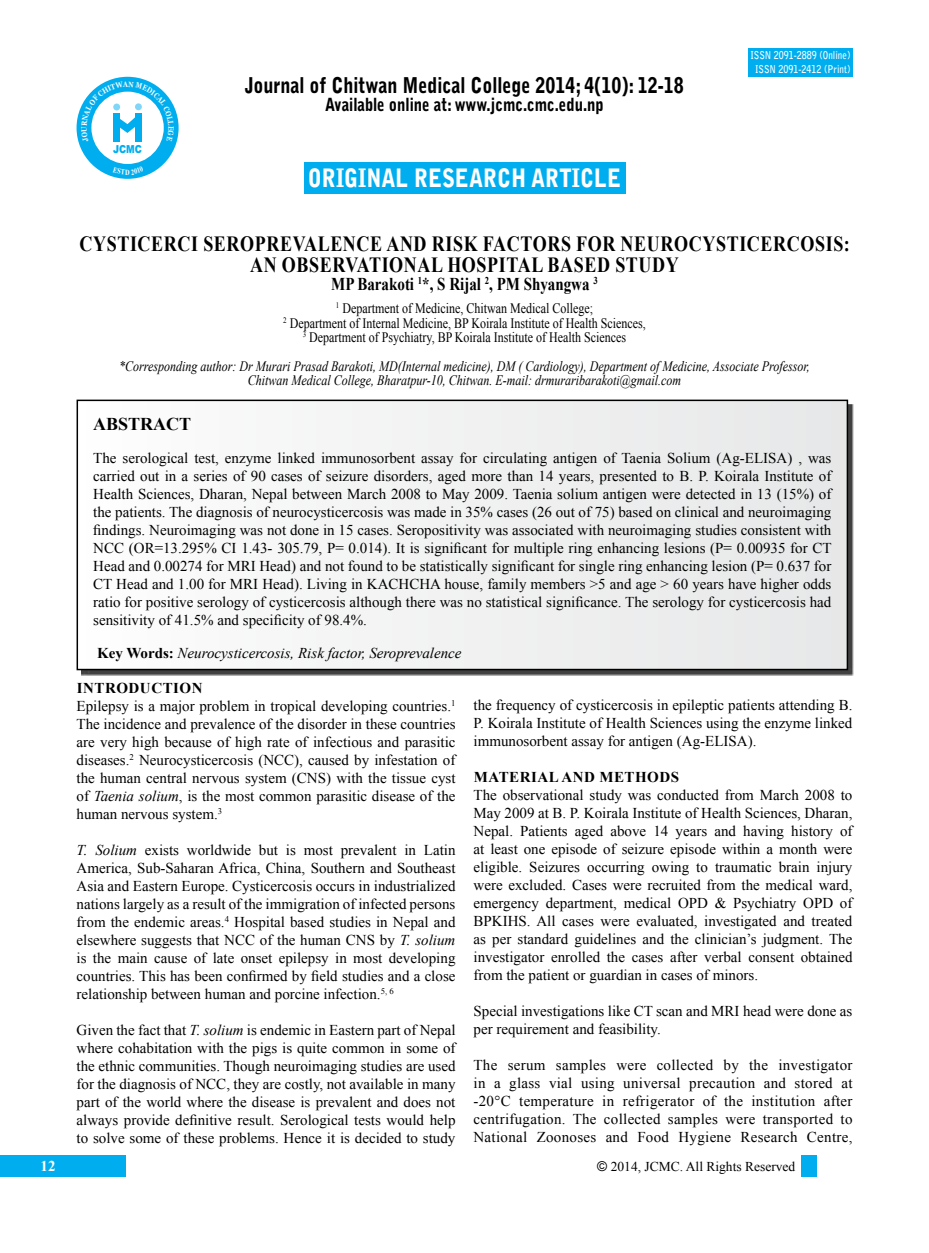
<style>
.page{position:relative;width:929px;height:1253px;background:#fff}
.page>*{position:absolute;margin:0;border:0;box-sizing:border-box;transform-origin:0 0}
.t1{font:900 25.2px "Bell Gothic Std";color:#fff;scale:.83 1}
.t2{font:700 21.6px/21.6px "Times New Roman";letter-spacing:.035em;color:#000;text-align:center;scale:.83 1}
.t3{font:900 21.6px "Bell Gothic Std";color:#000;scale:.83 1}
.t4{font:900 18px "Bell Gothic Std";color:#000;scale:.83 1}
.t5{font:700 18px "Times New Roman";color:#000;scale:.83 1}
.t6{font:700 18px "Times New Roman";color:#000}
.t7{font:15px/18px "Times New Roman";color:#000;text-align:justify}
.t8{font:italic 15px "Times New Roman";color:#000}
.t9{font:700 15px "Times New Roman";letter-spacing:.035em;color:#000}
.t10{font:700 15px "Times New Roman";color:#fff}
.t11{font:italic 14.4px/14.4px "Times New Roman";color:#000;text-align:center;scale:.83 1}
.t12{font:14.4px/14.4px "Times New Roman";color:#000;text-align:center;scale:.83 1}
.t13{font:13.5px "Times New Roman";color:#000}
.t14{font:900 10.95px "Arial";color:#00aeef;scale:.83 1}
.t15{font:700 10.8px/13.5px "Bell Gothic Std";color:#fff;text-align:center;scale:.83 1}
.t16{font:700 7.8px "Times New Roman";color:#fff;scale:.83 1}
.s1{font-weight:700;font-style:normal}
.s2{font-weight:700}
.s3{font-style:italic}
.s4{font-family:"Arial"}
</style>
<div class="page">
<div style="left:801px;top:1155px;width:15px;height:21px;background:#00aeef"></div>
<div style="left:0;top:1155px;width:126px;height:21px;background:#00aeef"></div>
<div style="left:81px;top:404px;width:773px;height:272px;background:#000;opacity:.75"></div>
<div style="left:77px;top:400px;width:770px;height:269px;background:#f1f2f2"></div>
<div style="left:77px;top:400px;width:771px;height:270px;border:2px solid #000"></div>
<div style="left:304px;top:162px;width:321px;height:32px;background:#00aeef"></div>
<div style="left:748px;top:48px;width:104px;height:29px;background:#00aeef"></div>
<div style="left:77px;top:77px;width:102px;height:102px;background:#00aeef;border-radius:50%"></div>
<div style="left:91px;top:92px;width:73px;height:72px;background:#fff;border-radius:50%"></div>
<svg style="left:81px;top:81px;width:93px;height:61px"></svg>
<p class="t14" style="left:113px;top:141px;width:36px">JCMC</p>
<p class="t16" style="left:125px;top:167px;width:7px">D</p>
<h2 class="t3" style="left:245px;top:73px;width:530px">Journal of Chitwan Medical College 2014; 4(10): 12-18</h2>
<p class="t4" style="left:325px;top:94px;width:337px">Available online at: www.jcmc.cmc.edu.np</p>
<h1 class="t1" style="left:308px;top:163px;width:285px">ORIGINAL RESEARCH ARTI</h1>
<h1 class="t1" style="left:580px;top:163px;width:51px">CLE</h1>
<p class="t15" style="left:750px;top:49px;width:122px">ISSN 2091-2889 (Online)<br>ISSN 2091-2412 (Print)</p>
<h2 class="t2" style="left:79px;top:232px;width:929px">CYSTICERCI SEROPREVALENCE AND RISK FACTORS FOR NEUROCYSTICERCOSIS:<br>AN OBSERVATIONAL HOSPITAL BASED STUDY</h2>
<p class="t5" style="left:331px;top:271px;width:323px">MP BARAKOTI <sup>1</sup>*, S RIJAL <sup>2</sup>, PM SHYANGWA <sup>3</sup></p>
<p class="t12" style="left:283px;top:301px;width:438px"><sup>1</sup> Department of Medicine, Chitwan Medical College;<br><sup>2</sup> Department of Internal Medicine, BP Koirala Institute of Health Sciences,<br><sup>3</sup> Department of Psychiatry, BP Koirala Institute of Health Sciences</p>
<p class="t11" style="left:119px;top:358px;width:833px">*Corresponding author: Dr Murari Prasad Barakoti, MD(Internal medicine), DM ( Cardiology), Department of Medicine, Associate Professor,<br>Chitwan Medical College, Bharatpur-10, Chitwan. E-mail: drmuraribarakoti@gmail.com</p>
<p class="t6" style="left:93px;top:411px;width:98px">ABSTRACT</p>
<p class="t7" style="left:93px;top:448px;width:740px">The serological test, enzyme linked immunosorbent assay for circulating antigen of Taenia Solium (Ag-ELISA) , was carried out in a series of 90 cases of seizure disorders, aged more than 14 years, presented to B. P. Koirala Institute of Health Sciences, Dharan, Nepal between March 2008 to May 2009. Taenia solium antigen were detected in 13 (15%) of the patients. The diagnosis of neurocysticercosis was made in 35% cases (26 out of 75) based on clinical and neuroimaging findings. Neuroimaging was not done in 15 cases. Seropositivity was associated with neuroimaging studies consistent with NCC (OR=13.295% CI 1.43- 305.79, P= 0.014). It is significant for multiple ring enhancing lesions (P= 0.00935 for CT Head and 0.00274 for MRI Head) and not found to be statistically significant for single ring enhancing lesion (P= 0.637 for CT Head and 1.00 for MRI Head). Living in KACHCHA house, family members &gt;5 and age &gt; 60 years have higher odds ratio for positive serology of cysticercosis although there was no statistical significance. The serology for cysticercosis had sensitivity of 41.5% and specificity of 98.4%.</p>
<p class="t8" style="left:97px;top:642px;width:366px"><span class="s1">KEY WORDS:</span> Neurocysticercosis, Risk factor, Seroprevalence</p>
<p class="t7" style="left:77px;top:678px;width:380px;text-align:left"><span class="s2">INTRODUC TION<br></span>Epilepsy is a major problem in tropical developing countries.<sup>1<br></sup>The incidence and prevalence of the disorder in these countries are very high because of high rate of infectious and parasitic diseases.<sup>2</sup> Neurocysticercosis (NCC), caused by infestation of the human central nervous system (CNS) with the tissue cyst of <span class="s3">Taenia solium</span>, is the most common parasitic disease of the human nervous system.<sup>3</sup></p>
<p class="t7" style="left:77px;top:840px;width:380px"><span class="s3">T. Solium</span> exists worldwide but is most prevalent in Latin America, Sub-Saharan Africa, China, Southern and Southeast Asia and Eastern Europe. Cysticercosis occurs in industrialized nations largely as a result of the immigration of infected persons from the endemic areas.<sup>4</sup> Hospital based studies in Nepal and elsewhere suggests that NCC of the human CNS by <span class="s3">T. solium </span>is the main cause of late onset epilepsy in most developing countries. This has been confirmed by field studies and a close relationship between human and porcine infection.<sup>5,</sup> <sup>6</sup></p>
<p class="t7" style="left:77px;top:1020px;width:380px">Given the fact that <span class="s3">T. solium</span> is endemic in Eastern part of Nepal where cohabitation with the pigs is quite common in some of the ethnic communities. Though neuroimaging studies are used for the diagnosis of NCC, they are costly, not available in many part of the world where the disease is prevalent and does not always provide definitive result. Serological tests would help to solve some of these problems. Hence it is decided to study</p>
<p class="t7" style="left:473px;top:695px;width:380px">the frequency of cysticercosis in epileptic patients attending B.<br>P. Koirala Institute of Health Sciences using the enzyme linked immunosorbent assay for antigen (Ag-ELISA).</p>
<p class="t9" style="left:474px;top:766px;width:47px">MATERIAL</p>
<p class="t9" style="left:561px;top:766px;width:119px">AND METHODS</p>
<p class="t7" style="left:473px;top:785px;width:380px">The observational study was conducted from March 2008 to May 2009 at B. P. Koirala Institute of Health Sciences, Dharan, Nepal. Patients aged above 14 years and having history of at least one episode of seizure episode within a month were eligible. Seizures occurring owing to traumatic brain injury were excluded. Cases were recruited from the medical ward, emergency department, medical OPD &amp; Psychiatry OPD of BPKIHS. All cases were evaluated, investigated and treated as per standard guidelines and the clinician’s judgment. The investigator enrolled the cases after verbal consent obtained from the patient or guardian in cases of minors.</p>
<p class="t7" style="left:473px;top:1001px;width:380px">Special investigations like CT scan and MRI head were done as per requirement and feasibility.</p>
<p class="t7" style="left:473px;top:1055px;width:380px">The serum samples were collected by the investigator in a glass vial using universal precaution and stored at -20°C temperature in refrigerator of the institution after centrifugation. The collected samples were transported to National Zoonoses and Food Hygiene Research Centre,</p>
<p class="t10" style="left:41px;top:1155px;width:16px">12</p>
<p class="t13" style="left:597px;top:1157px;width:200px"><span class="s4">©</span> 2014, JCMC. All Rights Reserved</p>
</div>
